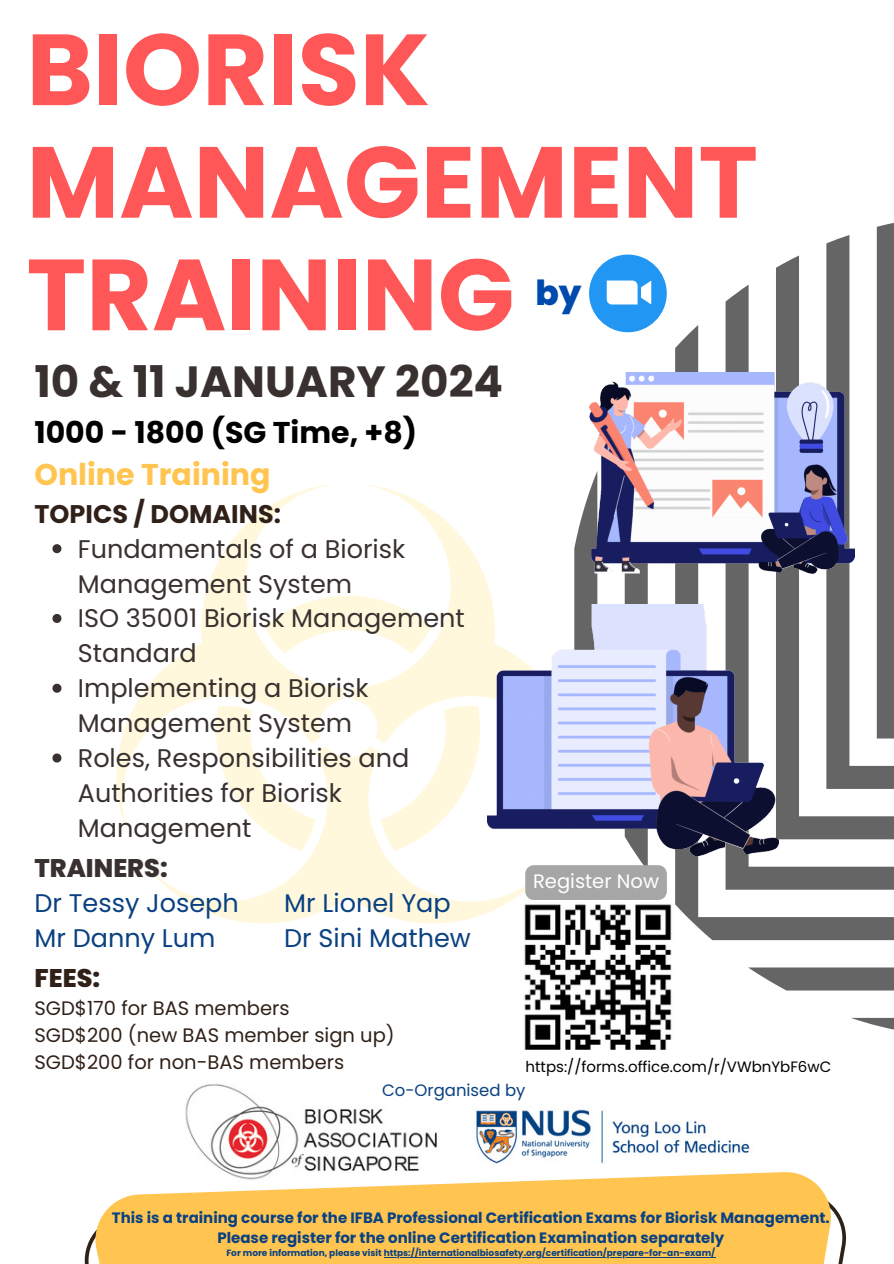
<style>
.page{position:relative;width:894px;height:1264px;background:#fff}
.page>*{position:absolute;margin:0;border:0;box-sizing:border-box;transform-origin:0 0}
.t1{font:700 100.8px/112.5px "Poppins";color:#ff5757}
.t2{font:700 43.65px "Poppins";color:#38312f}
.t3{font:800 34.5px "Poppins";color:#004aad}
.t4{font:700 30px "Poppins";color:#000}
.t5{font:700 30px "Poppins";color:#ffc550}
.t6{font:25.5px/34.8px "Poppins";color:#38312f}
.t7{font:25.5px "Poppins";color:#0a4181}
.t8{font:700 25.5px "Poppins";color:#302118}
.t9{font:800 25.5px "Poppins";color:#38312f}
.t10{font:800 25.5px "Poppins";color:#302118}
.t11{font:19.5px "Poppins";color:#302118}
.t12{font:19.5px "Poppins";color:#fff}
.t13{font:16.5px "Poppins";color:#0a4181}
.t14{font:700 15px "Poppins";color:#0a4181}
.t15{font:15px "Poppins";color:#000}
.t16{font:700 9px "Poppins";color:#0a4181}
</style>
<div class="page">
<svg style="left:116px;top:485px;width:409px;height:439px"></svg>
<svg style="left:776px;top:255px;width:23px;height:29px"></svg>
<svg style="left:851px;top:1017px;width:42px;height:13px"></svg>
<svg style="left:748px;top:967px;width:145px;height:23px;background:#7b7b7b"></svg>
<svg style="left:675px;top:325px;width:218px;height:615px"></svg>
<svg style="left:725px;top:284px;width:168px;height:605px"></svg>
<svg style="left:826px;top:223px;width:67px;height:566px"></svg>
<svg style="left:85px;top:1203px;width:760px;height:60px"></svg>
<svg style="left:95px;top:1172px;width:735px;height:91px;background:#fecb63"></svg>
<img style="left:182px;top:1084px;width:264px;height:98px">
<img style="left:625px;top:372px;width:229px;height:201px">
<img style="left:487px;top:604px;width:290px;height:251px">
<img style="left:519px;top:895px;width:153px;height:155px">
<div style="left:589px;top:254px;width:77px;height:78px;background:#2196f3;border-radius:50%"></div>
<svg style="left:606px;top:280px;width:45px;height:24px"></svg>
<img style="left:476px;top:1109px;width:274px;height:55px">
<svg style="left:52px;top:544px;width:9px;height:9px"></svg>
<svg style="left:52px;top:614px;width:9px;height:9px"></svg>
<svg style="left:52px;top:683px;width:9px;height:9px"></svg>
<svg style="left:52px;top:753px;width:9px;height:9px"></svg>
<svg style="left:525px;top:381px;width:141px;height:519px"></svg>
<hr style="left:383px;top:1257px;width:332px;height:1px;background:#0a4181">
<p class="t1" style="left:27px;top:14px;width:732px">BIORISK<br>MANAGEMENT<br>TRAINING</p>
<p class="t3" style="left:535px;top:268px;width:48px">by</p>
<p class="t2" style="left:34px;top:351px;width:470px">10 &amp; 11 JANUARY 2024</p>
<p class="t4" style="left:34px;top:411px;width:384px">1000 - 1800 (SG Time, +8)</p>
<p class="t5" style="left:34px;top:453px;width:237px">Online Training</p>
<p class="t8" style="left:34px;top:496px;width:248px">TOPICS / DOMAINS:</p>
<p class="t6" style="left:78px;top:531px;width:329px">Fundamentals of a Biorisk<br>Management System</p>
<p class="t6" style="left:78px;top:601px;width:388px">ISO 35001 Biorisk Management<br>Standard</p>
<p class="t6" style="left:78px;top:671px;width:292px">Implementing a Biorisk<br>Management System</p>
<p class="t6" style="left:78px;top:740px;width:333px">Roles, Responsibilities and<br>Authorities for Biorisk<br>Management</p>
<p class="t9" style="left:34px;top:850px;width:135px">TRAINERS:</p>
<p class="t7" style="left:34px;top:884px;width:206px">Dr Tessy Joseph</p>
<p class="t7" style="left:34px;top:919px;width:182px">Mr Danny Lum</p>
<p class="t7" style="left:284px;top:884px;width:168px">Mr Lionel Yap</p>
<p class="t7" style="left:284px;top:919px;width:188px">Dr Sini Mathew</p>
<p class="t10" style="left:34px;top:960px;width:67px">FEES:</p>
<p class="t11" style="left:34px;top:994px;width:256px">SGD$170 for BAS members</p>
<p class="t11" style="left:34px;top:1021px;width:362px">SGD$200 (new BAS member sign up)</p>
<p class="t11" style="left:34px;top:1048px;width:311px">SGD$200 for non-BAS members</p>
<p class="t12" style="left:533px;top:867px;width:127px">Register Now</p>
<p class="t15" style="left:525px;top:1056px;width:307px">https://forms.office.com/r/VWbnYbF6wC</p>
<p class="t13" style="left:382px;top:1078px;width:145px">Co-Organised by</p>
<p class="t14" style="left:112px;top:1206px;width:719px">This is a training course for the IFBA Professional Certification Exams for Biorisk Management.</p>
<p class="t14" style="left:217px;top:1227px;width:508px">Please register for the online Certification Examination separately</p>
<p class="t16" style="left:226px;top:1246px;width:490px">For more information, please visit https://internationalbiosafety.org/certification/prepare-for-an-exam/</p>
</div>
